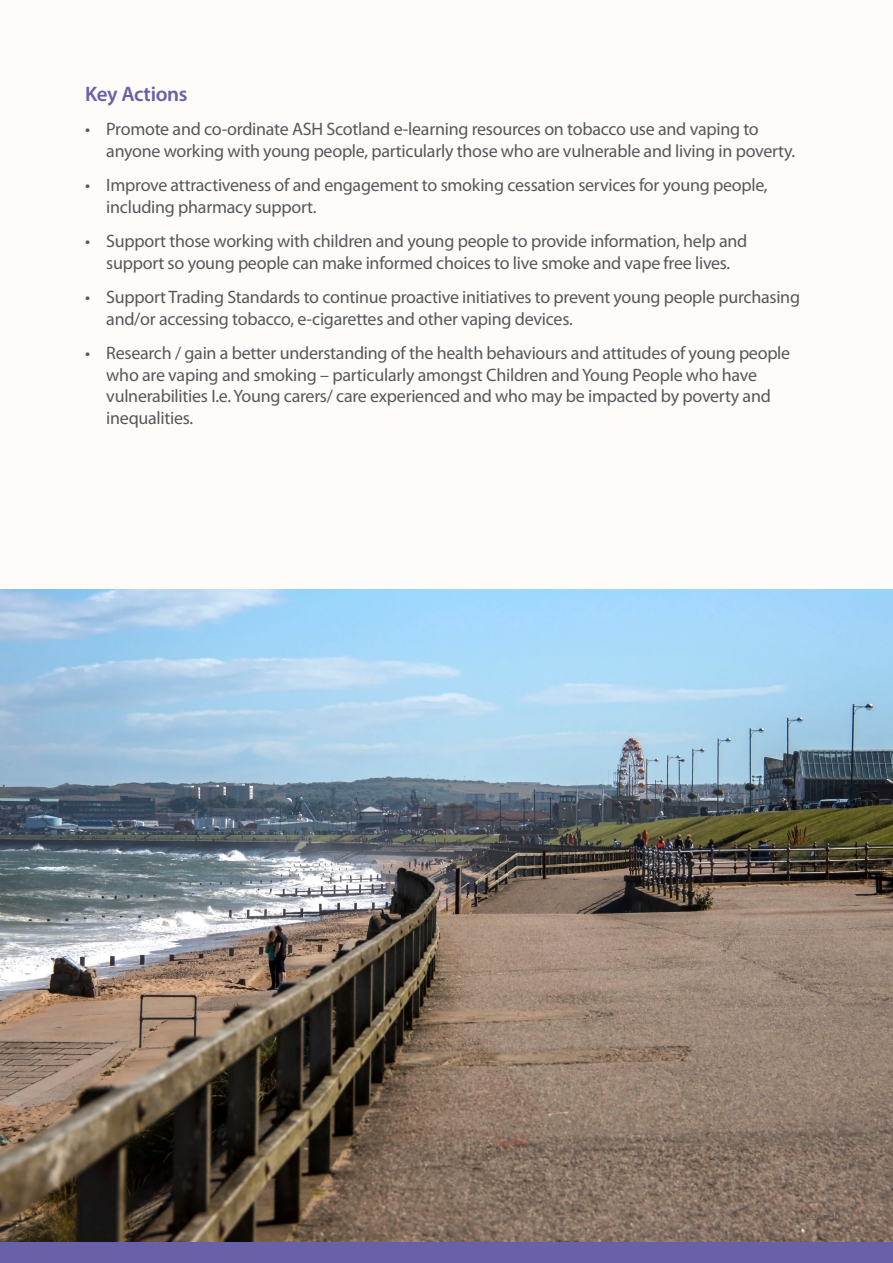
<style>
.page{position:relative;width:893px;height:1263px;background:#fefbf9}
.page>*{position:absolute;margin:0;border:0;box-sizing:border-box;transform-origin:0 0}
.t1{font:600 21px "Myriad Pro";letter-spacing:-.015em;color:#6861a9}
.tab_bullets{font:18px/21.6px "Myriad Pro";letter-spacing:-.015em;color:#57585a}
.t2{font:300 10.5px "Myriad Pro";color:#57585a}
.s1{font-weight:400}
</style>
<div class="page">
<div style="left:0;top:1241px;width:893px;height:22px;background:#6861a9"></div>
<img style="left:1px;top:589px;width:892px;height:652px">
<p class="t1" style="left:85px;top:80px;width:104px">Key Actions</p>
<p class="tab_bullets" style="left:106px;top:118px;width:690px;text-indent:-21px">• Promote and co-ordinate ASH Scotland e-learning resources on tobacco use and vaping to anyone working with young people, particularly those who are vulnerable and living in poverty.</p>
<p class="tab_bullets" style="left:106px;top:174px;width:663px;text-indent:-21px">• Improve attractiveness of and engagement to smoking cessation services for young people, including pharmacy support.</p>
<p class="tab_bullets" style="left:85px;top:230px;width:664px;text-align:center">• Support those working with children and young people to provide information, help and support so young people can make informed choices to live smoke and vape free lives.</p>
<p class="tab_bullets" style="left:106px;top:286px;width:695px;text-indent:-21px">• Support Trading Standards to continue proactive initiatives to prevent young people purchasing and/or accessing tobacco, e-cigarettes and other vaping devices.</p>
<p class="tab_bullets" style="left:106px;top:342px;width:685px;text-indent:-21px">• Research / gain a better understanding of the health behaviours and attitudes of young people who are vaping and smoking – particularly amongst Children and Young People who have vulnerabilities I.e. Young carers/ care experienced and who may be impacted by poverty and inequalities.</p>
<p class="t2" style="left:806px;top:1210px;width:35px">page <span class="s1">30</span></p>
</div>
